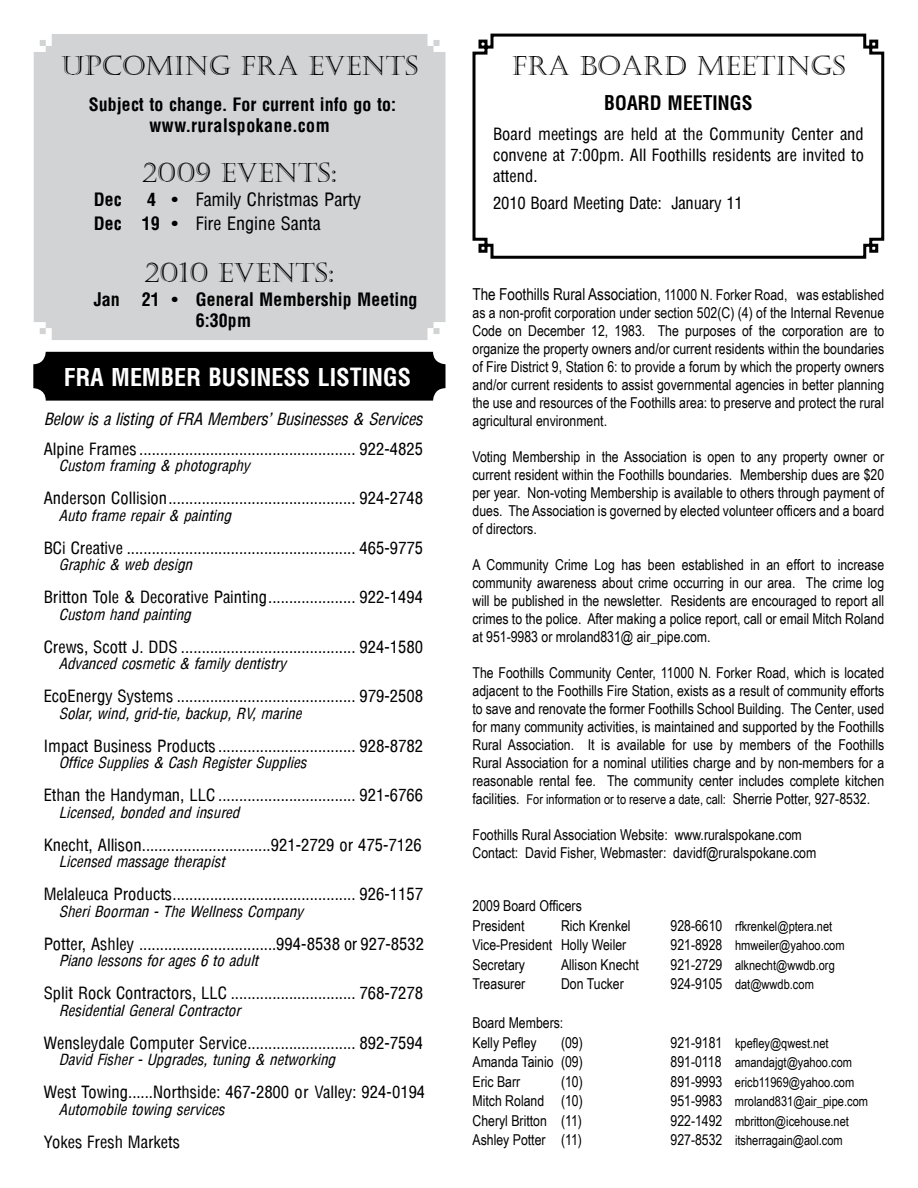
<style>
.page{position:relative;width:918px;height:1188px;background:#fff}
.page>*{position:absolute;margin:0;border:0;box-sizing:border-box;transform-origin:0 0}
.t1{font:27px "Castellar";color:#000}
.t2{font:700 condensed 24px "Arena";color:#fff}
.t3{font:700 condensed 19.5px "Arena";color:#000}
.t4{font:700 condensed 18px/21px "Arena";color:#000;text-align:center}
.t5{font:18px/24px "Arena Condensed";color:#000}
.t6{font:16.5px/21px "Arena Condensed";color:#000;text-align:justify}
.t7{font:italic condensed 16.5px "Arena";letter-spacing:-.01em;color:#000}
.t8{font:15px/18px "Arial Narrow";color:#000;text-align:justify}
.t9{font:italic condensed 15px "Arena";color:#000}
.t10{font:13.5px "Arial Narrow";color:#000}
.s1{font-family:"Arena";font-weight:700;font-stretch:condensed}
.s2{font-family:"Arena Condensed";font-weight:400;font-stretch:normal}
.s3{font-size:16.5px}
.s4{font-size:15px}
</style>
<div class="page">
<svg style="left:472px;top:33px;width:413px;height:226px"></svg>
<div style="left:33px;top:352px;width:413px;height:49px;background:#000;border-radius:12px"></div>
<div style="left:34px;top:34px;width:412px;height:306px;background:#d1d3d4"></div>
<h1 class="t1" style="left:61px;top:50px;width:266px">UPCOMING FRA EVE</h1>
<h1 class="t1" style="left:361px;top:50px;width:42px">NTS</h1>
<p class="t4" style="left:89px;top:94px;width:309px">Subject to change. For current info go to: www.ruralspokane.com</p>
<h1 class="t1" style="left:142px;top:157px;width:196px">2009 EVENTS:</h1>
<p class="t4" style="left:94px;top:188px;width:30px">Dec</p>
<p class="t5" style="left:94px;top:187px;width:269px;text-indent:54px"><span class="s1">4</span> • Family Christmas Party<br><span class="s1">Dec 19</span> • Fire Engine Santa</p>
<h1 class="t1" style="left:145px;top:257px;width:191px">2010 EVENTS:</h1>
<p class="t4" style="left:196px;top:289px;width:223px;text-align:left;text-indent:-102px">Jan 21 <span class="s2">•</span> General Membership Meeting<br>6:30pm</p>
<h2 class="t2" style="left:64px;top:363px;width:349px">FRA MEMBER BUSINESS LISTINGS</h2>
<p class="t7" style="left:44px;top:409px;width:380px">Below is a listing of FRA Members’ Businesses &amp; Services</p>
<p class="t6" style="left:44px;top:439px;width:381px">Alpine Frames .................................................... 922-4825</p>
<p class="t9" style="left:59px;top:457px;width:193px">Custom framing &amp; photography</p>
<p class="t6" style="left:44px;top:488px;width:381px">Anderson Collision............................................. 924-2748</p>
<p class="t9" style="left:59px;top:507px;width:174px">Auto frame repair &amp; painting</p>
<p class="t6" style="left:44px;top:538px;width:381px">BCi Creative ....................................................... 465-9775</p>
<p class="t9" style="left:59px;top:556px;width:135px">Graphic &amp; web design</p>
<p class="t6" style="left:44px;top:587px;width:381px">Britton Tole &amp; Decorative Painting..................... 922-1494</p>
<p class="t9" style="left:59px;top:606px;width:134px">Custom hand painting</p>
<p class="t6" style="left:44px;top:637px;width:381px">Crews, Scott J. DDS .......................................... 924-1580</p>
<p class="t9" style="left:59px;top:655px;width:229px">Advanced cosmetic &amp; family dentistry</p>
<p class="t6" style="left:44px;top:686px;width:381px">EcoEnergy Systems ........................................... 979-2508</p>
<p class="t9" style="left:59px;top:705px;width:244px">Solar, wind, grid-tie, backup, RV, marine</p>
<p class="t6" style="left:44px;top:736px;width:381px">Impact Business Products ................................. 928-8782</p>
<p class="t9" style="left:59px;top:754px;width:249px">Office Supplies &amp; Cash Register Supplies</p>
<p class="t6" style="left:44px;top:785px;width:381px">Ethan the Handyman, LLC ................................. 921-6766</p>
<p class="t9" style="left:59px;top:804px;width:182px">Licensed, bonded and insured</p>
<p class="t6" style="left:44px;top:835px;width:380px">Knecht, Allison...............................921-2729 or 475-7126</p>
<p class="t9" style="left:59px;top:853px;width:167px">Licensed massage therapist</p>
<p class="t6" style="left:44px;top:884px;width:381px">Melaleuca Products............................................ 926-1157</p>
<p class="t9" style="left:59px;top:903px;width:246px">Sheri Boorman - The Wellness Company</p>
<p class="t6" style="left:44px;top:934px;width:382px">Potter, Ashley .................................994-8538 or 927-8532</p>
<p class="t9" style="left:59px;top:952px;width:201px">Piano lessons for ages 6 to adult</p>
<p class="t6" style="left:44px;top:983px;width:381px">Split Rock Contractors, LLC .............................. 768-7278</p>
<p class="t9" style="left:59px;top:1002px;width:183px">Residential General Contractor</p>
<p class="t6" style="left:44px;top:1033px;width:381px">Wensleydale Computer Service.......................... 892-7594</p>
<p class="t9" style="left:59px;top:1051px;width:278px">David Fisher - Upgrades, tuning &amp; networking</p>
<p class="t6" style="left:44px;top:1082px;width:383px">West Towing......Northside: 467-2800 or Valley: 924-0194</p>
<p class="t9" style="left:59px;top:1101px;width:167px">Automobile towing services</p>
<p class="t6" style="left:44px;top:1132px;width:138px">Yokes Fresh Markets</p>
<h1 class="t1" style="left:512px;top:50px;width:91px">FRA BOARD</h1>
<h1 class="t1" style="left:697px;top:50px;width:45px">MEETI</h1>
<h1 class="t1" style="left:786px;top:50px;width:42px">NGS</h1>
<h3 class="t3" style="left:604px;top:91px;width:23px">Board</h3>
<h3 class="t3" style="left:668px;top:91px;width:12px">meetings</h3>
<p class="t6" style="left:493px;top:123px;width:372px">Board meetings are held at the Community Center and convene at 7:00pm. All Foothills residents are invited to attend.</p>
<p class="t6" style="left:493px;top:192px;width:251px">2010 Board Meeting Date: January 11</p>
<p class="t8" style="left:472px;top:285px;width:413px"><span class="s3">The Foothills Rural Association</span>, 11000 N. Forker Road, was established as a non-profit corporation under section 502(C) (4) of the Internal Revenue Code on December 12, 1983. The purposes of the corporation are to organize the property owners and/or current residents within the boundaries of Fire District 9, Station 6: to provide a forum by which the property owners and/or current residents to assist governmental agencies in better planning the use and resources of the Foothills area: to preserve and protect the rural agricultural environment.</p>
<p class="t8" style="left:472px;top:447px;width:413px">Voting Membership in the Association is open to any property owner or current resident within the Foothills boundaries. Membership dues are $20 per year. Non-voting Membership is available to others through payment of dues. The Association is governed by elected volunteer officers and a board of directors.</p>
<p class="t8" style="left:472px;top:555px;width:413px">A Community Crime Log has been established in an effort to increase community awareness about crime occurring in our area. The crime log will be published in the newsletter. Residents are encouraged to report all crimes to the police. After making a police report, call or email Mitch Roland at 951-9983 or mroland831@ air_pipe.com.</p>
<p class="t8" style="left:472px;top:663px;width:413px">The Foothills Community Center, 11000 N. Forker Road, which is located adjacent to the Foothills Fire Station, exists as a result of community efforts to save and renovate the former Foothills School Building. The Center, used for many community activities, is maintained and supported by the Foothills Rural Association. It is available for use by members of the Foothills Rural Association for a nominal utilities charge and by non-members for a reasonable rental fee. The community center includes complete kitchen</p>
<p class="t10" style="left:472px;top:790px;width:399px"><span class="s4">facilities.</span> For information or to reserve a date, call: <span class="s4">Sherrie Potter, 927-8532.</span></p>
<p class="t8" style="left:473px;top:825px;width:345px">Foothills Rural Association Website: www.ruralspokane.com<br>Contact: David Fisher, Webmaster: davidf@ruralspokane.com</p>
<p class="t8" style="left:473px;top:896px;width:111px;line-height:19.5px">2009 Board Officers<br>President</p>
<p class="t8" style="left:561px;top:916px;width:71px">Rich Krenkel</p>
<p class="t10" style="left:671px;top:916px;width:163px"><span class="s4">928-6610</span> rfkrenkel@ptera.net</p>
<p class="t8" style="left:472px;top:935px;width:155px">Vice-President Holly Weiler</p>
<p class="t10" style="left:670px;top:936px;width:176px"><span class="s4">921-8928</span> hmweiler@yahoo.com</p>
<p class="t8" style="left:472px;top:955px;width:54px">Secretary</p>
<p class="t8" style="left:561px;top:955px;width:79px">Allison Knecht</p>
<p class="t10" style="left:670px;top:955px;width:166px"><span class="s4">921-2729</span> alknecht@wwdb.org</p>
<p class="t8" style="left:472px;top:974px;width:54px">Treasurer</p>
<p class="t8" style="left:561px;top:974px;width:64px">Don Tucker</p>
<p class="t10" style="left:670px;top:975px;width:145px"><span class="s4">924-9105</span> dat@wwdb.com</p>
<p class="t8" style="left:472px;top:1013px;width:92px;line-height:19.5px">Board Members:<br>Kelly Pefley</p>
<p class="t8" style="left:561px;top:1033px;width:23px">(09)</p>
<p class="t10" style="left:670px;top:1033px;width:160px"><span class="s4">921-9181</span> kpefley@qwest.net</p>
<p class="t8" style="left:472px;top:1052px;width:112px">Amanda Tainio (09)</p>
<p class="t10" style="left:670px;top:1053px;width:183px"><span class="s4">891-0118</span> amandajgt@yahoo.com</p>
<p class="t8" style="left:472px;top:1072px;width:49px">Eric Barr</p>
<p class="t8" style="left:561px;top:1072px;width:23px">(10)</p>
<p class="t10" style="left:670px;top:1072px;width:185px"><span class="s4">891-9993</span> ericb11969@yahoo.com</p>
<p class="t8" style="left:472px;top:1091px;width:112px">Mitch Roland (10)</p>
<p class="t10" style="left:670px;top:1092px;width:199px"><span class="s4">951-9983</span> mroland831@air_pipe.com</p>
<p class="t8" style="left:472px;top:1111px;width:111px">Cheryl Britton (11)</p>
<p class="t10" style="left:670px;top:1111px;width:180px"><span class="s4">922-1492</span> mbritton@icehouse.net</p>
<p class="t8" style="left:472px;top:1130px;width:111px">Ashley Potter (11)</p>
<p class="t10" style="left:670px;top:1131px;width:174px"><span class="s4">927-8532</span> itsherragain@aol.com</p>
</div>
